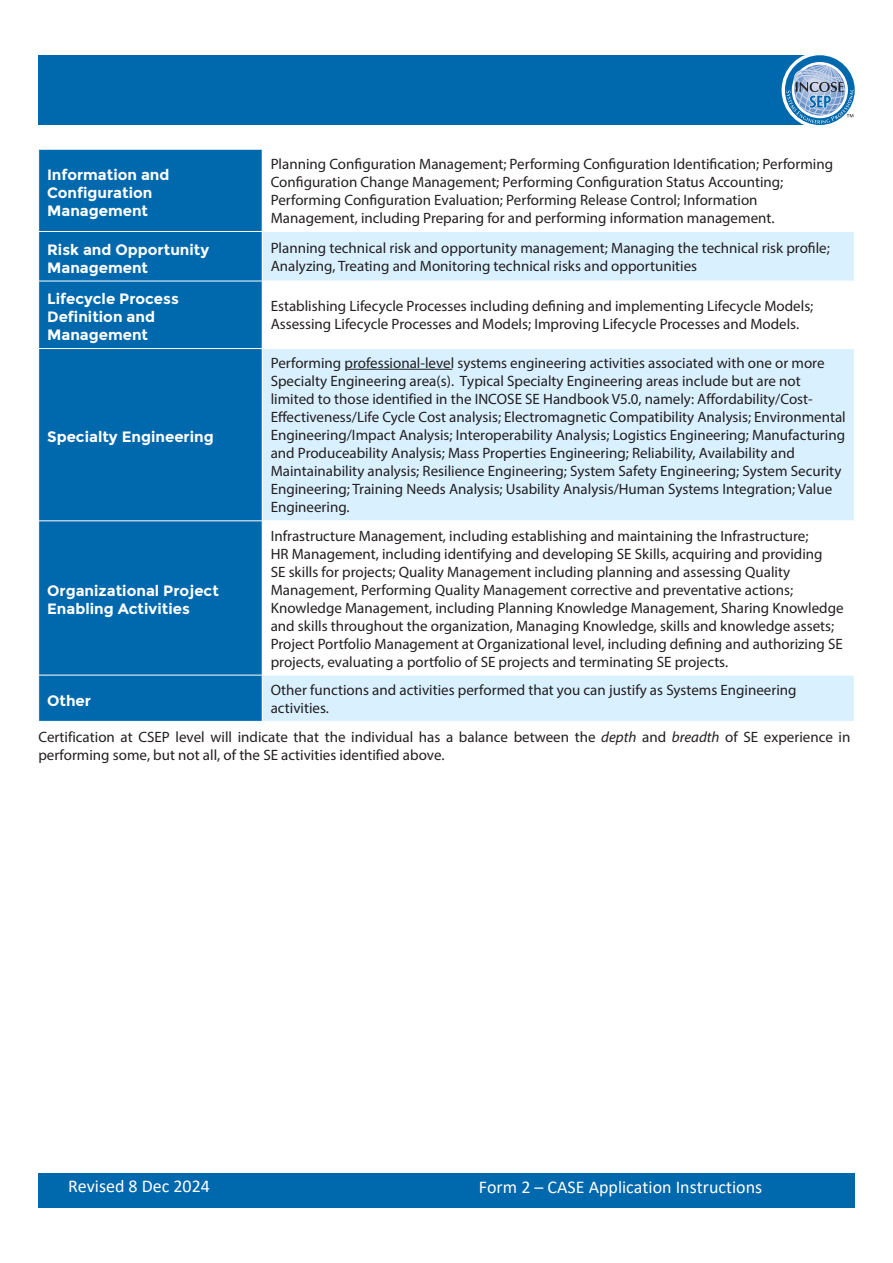
<style>
.page{position:relative;width:893px;height:1263px;background:#fff}
.page>*{position:absolute;margin:0;border:0;box-sizing:border-box;transform-origin:0 0}
.t1{font:18px "Calibri";color:#fff}
.body{font:15px/18px "Myriad Pro";color:#231f20}
.t2{font:700 15px/18px "Montserrat";color:#fff}
.s1{font-style:italic}
</style>
<div class="page">
<div style="left:38px;top:55px;width:782px;height:70px;background:#0068ad"></div>
<div style="left:782px;top:52px;width:76px;height:76px;background:#fff;border-radius:50%"></div>
<svg style="left:785px;top:55px;width:70px;height:70px"></svg>
<div style="left:38px;top:1174px;width:817px;height:34px;background:#0068ad"></div>
<div style="left:39px;top:150px;width:223px;height:571px;background:#0068ad"></div>
<svg style="left:263px;top:232px;width:591px;height:489px;fill:#d9f0ff"></svg>
<hr style="left:38px;top:231px;width:224px;height:1px;background:#fff">
<hr style="left:38px;top:281px;width:224px;height:1px;background:#fff">
<hr style="left:262px;top:281px;width:593px;height:1px;background:#fff">
<hr style="left:38px;top:348px;width:224px;height:1px;background:#fff">
<hr style="left:262px;top:348px;width:593px;height:1px;background:#fff">
<hr style="left:38px;top:520px;width:224px;height:1px;background:#fff">
<hr style="left:262px;top:520px;width:593px;height:1px;background:#fff">
<hr style="left:38px;top:675px;width:224px;height:1px;background:#fff">
<hr style="left:262px;top:675px;width:593px;height:1px;background:#fff">
<hr style="left:346px;top:369px;width:106px;height:1px;background:#231f20">
<p class="t2" style="left:47px;top:165px;width:124px">Information and<br>Configuration<br>Management</p>
<p class="body" style="left:271px;top:155px;width:564px">Planning Configuration Management; Performing Configuration Identification; Performing Configuration Change Management; Performing Configuration Status Accounting; Performing Configuration Evaluation; Performing Release Control; Information Management, including Preparing for and performing information management.</p>
<p class="t2" style="left:47px;top:240px;width:164px">Risk and Opportunity<br>Management</p>
<p class="body" style="left:271px;top:239px;width:561px">Planning technical risk and opportunity management; Managing the technical risk profile;<br>Analyzing, Treating and Monitoring technical risks and opportunities</p>
<p class="t2" style="left:47px;top:290px;width:133px">Lifecycle Process<br>Definition and<br>Management</p>
<p class="body" style="left:271px;top:297px;width:544px">Establishing Lifecycle Processes including defining and implementing Lifecycle Models;<br>Assessing Lifecycle Processes and Models; Improving Lifecycle Processes and Models.</p>
<p class="t2" style="left:47px;top:428px;width:168px">Specialty Engineering</p>
<p class="t2" style="left:47px;top:582px;width:173px">Organizational Project<br>Enabling Activities</p>
<p class="body" style="left:271px;top:354px;width:577px">Performing professional-level systems engineering activities associated with one or more Specialty Engineering area(s). Typical Specialty Engineering areas include but are not limited to those identified in the INCOSE SE Handbook V5.0, namely: Affordability/Cost-Effectiveness/Life Cycle Cost analysis; Electromagnetic Compatibility Analysis; Environmental Engineering/Impact Analysis; Interoperability Analysis; Logistics Engineering; Manufacturing and Produceability Analysis; Mass Properties Engineering; Reliability, Availability and Maintainability analysis; Resilience Engineering; System Safety Engineering; System Security Engineering; Training Needs Analysis; Usability Analysis/Human Systems Integration; Value Engineering.</p>
<p class="body" style="left:271px;top:526px;width:574px">Infrastructure Management, including establishing and maintaining the Infrastructure;<br>HR Management, including identifying and developing SE Skills, acquiring and providing<br>SE skills for projects; Quality Management including planning and assessing Quality Management, Performing Quality Management corrective and preventative actions; Knowledge Management, including Planning Knowledge Management, Sharing Knowledge and skills throughout the organization, Managing Knowledge, skills and knowledge assets; Project Portfolio Management at Organizational level, including defining and authorizing SE projects, evaluating a portfolio of SE projects and terminating SE projects.</p>
<p class="t2" style="left:47px;top:691px;width:45px">Other</p>
<p class="body" style="left:271px;top:681px;width:527px">Other functions and activities performed that you can justify as Systems Engineering activities.</p>
<p class="body" style="left:38px;top:728px;width:813px">Certification at CSEP level will indicate that the individual has a balance between the <span class="s1">depth</span> and <span class="s1">breadth</span> of SE experience in performing some, but not all, of the SE activities identified above.</p>
<p class="t1" style="left:68px;top:1174px;width:143px">Revised 8 Dec 2024</p>
<p class="t1" style="left:479px;top:1174px;width:285px">Form 2 – CASE Application Instructions</p>
</div>
